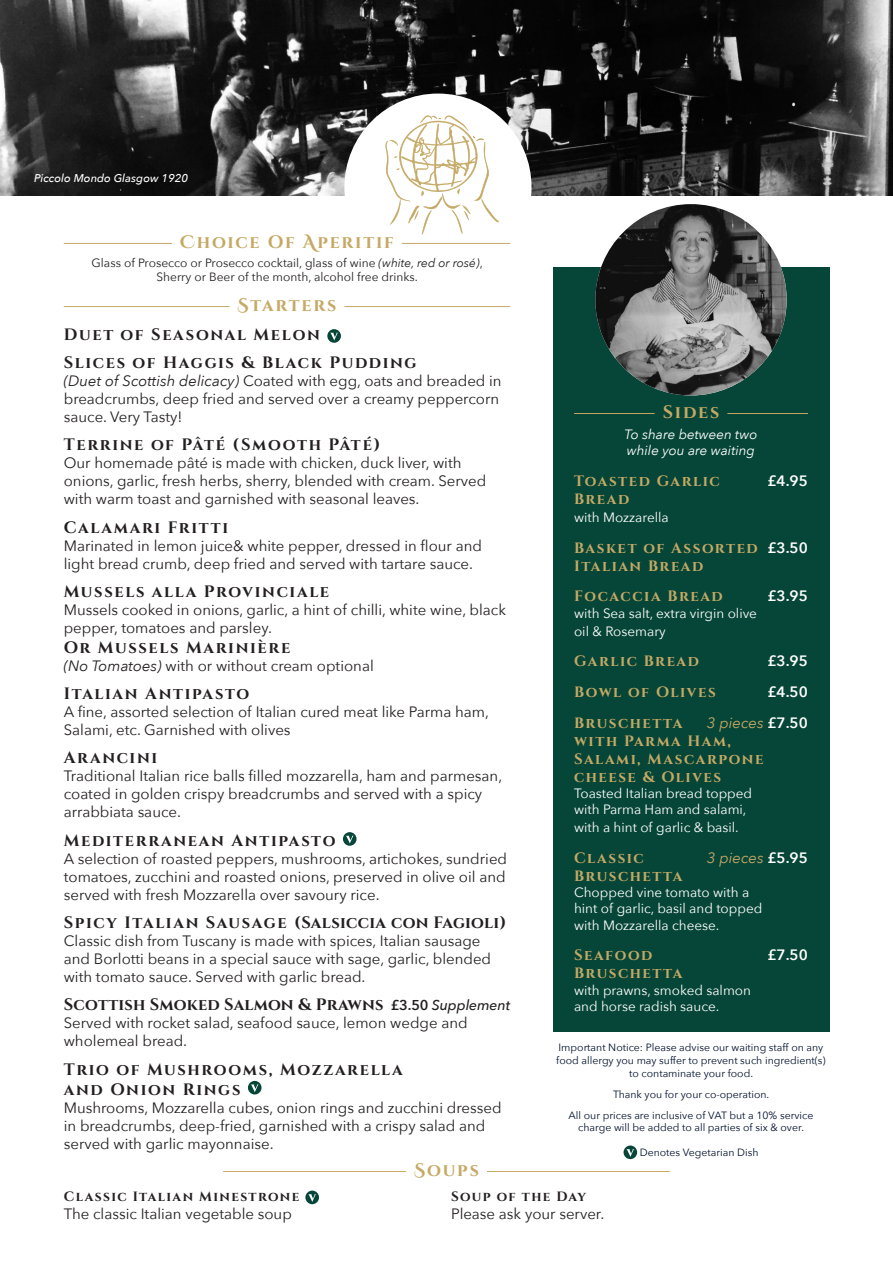
<style>
.page{position:relative;width:893px;height:1263px;background:#fff}
.page>*{position:absolute;margin:0;border:0;box-sizing:border-box;transform-origin:0 0}
.t1{font:700 18px "Cinzel";letter-spacing:.095em;color:#c5a964}
.t2{font:700 16.5px/19.8px "Cinzel";letter-spacing:.095em;color:#231f20}
.t3{font:700 16.5px "Cinzel";letter-spacing:.01em;color:#231f20}
.t4{font:700 16.5px "Cinzel";letter-spacing:.035em;color:#231f20}
.t5{font:15px/18px "Avenir Next";color:#231f20}
.t6{font:700 15px/18px "Cinzel";letter-spacing:.1em;color:#c5a964}
.t7{font:600 15px "Avenir Next";color:#fff}
.t8{font:italic 15px "Avenir Next";color:#c5a964}
.t9{font:13.5px/16.2px "Avenir Next";color:#fff}
.t10{font:700 13.5px "Cinzel";letter-spacing:.1em;color:#231f20}
.t11{font:italic 13.5px "Avenir Next";color:#fff}
.t12{font:12px/14.4px "Avenir Next";color:#231f20;text-align:center}
.t13{font:italic 500 11.25px "Avenir Next";color:#fff}
.t14{font:10.5px/12.6px "Avenir Next";color:#00112e;text-align:center}
.s1{font-family:"Cinzel Decorative"}
.s2{font-style:italic}
.s3{font-family:"Avenir Next";font-weight:600;font-size:14.25px}
.s4{font-family:"Avenir Next";font-weight:500;font-style:italic;font-size:14.25px}
.s5{font-family:"Avenir Next";font-weight:600;color:#fff}
.s6{font-family:"Avenir Next";font-weight:400;font-style:italic}
.s7{font-weight:600;font-style:normal;color:#fff}
</style>
<div class="page">
<img style="left:0;top:0;width:892px;height:196px">
<hr style="left:892px;top:196px;width:1px;height:1067px;background:#064638">
<div style="left:344px;top:94px;width:187px;height:187px;background:#fff;border-radius:50%"></div>
<svg style="left:385px;top:115px;width:114px;height:119px"></svg>
<svg style="left:623px;top:1145px;width:14px;height:14px"></svg>
<svg style="left:626px;top:1149px;width:8px;height:8px"></svg>
<hr style="left:64px;top:243px;width:108px;height:1px;background:#c5a964">
<hr style="left:402px;top:243px;width:108px;height:1px;background:#c5a964">
<hr style="left:64px;top:306px;width:166px;height:1px;background:#c5a964">
<hr style="left:344px;top:306px;width:166px;height:1px;background:#c5a964">
<svg style="left:327px;top:329px;width:14px;height:14px"></svg>
<svg style="left:330px;top:333px;width:8px;height:7px"></svg>
<svg style="left:343px;top:832px;width:14px;height:14px"></svg>
<svg style="left:346px;top:836px;width:8px;height:7px"></svg>
<svg style="left:248px;top:1081px;width:14px;height:13px"></svg>
<svg style="left:251px;top:1084px;width:8px;height:8px"></svg>
<div style="left:553px;top:268px;width:276px;height:764px;background:#064638"></div>
<hr style="left:574px;top:413px;width:81px;height:1px;background:#c5a964">
<hr style="left:727px;top:413px;width:81px;height:1px;background:#c5a964">
<img style="left:595px;top:204px;width:192px;height:191px;border-radius:96px">
<hr style="left:223px;top:1171px;width:183px;height:1px;background:#c5a964">
<hr style="left:487px;top:1171px;width:183px;height:1px;background:#c5a964">
<div style="left:305px;top:1190px;width:14px;height:14px;background:#064638;border-radius:50%"></div>
<svg style="left:308px;top:1194px;width:8px;height:8px"></svg>
<p class="t13" style="left:34px;top:169px;width:156px">Piccolo Mondo Glasgow 1920</p>
<p class="t1" style="left:180px;top:231px;width:215px"><span class="s1">C</span>hoice Of <span class="s1">A</span>peritif</p>
<p class="t12" style="left:92px;top:255px;width:393px">Glass of Prosecco or Prosecco cocktail, glass of wine <span class="s2">(white, red or rosé)</span>,<br>Sherry or Beer of the month, alcohol free drinks.</p>
<p class="t1" style="left:238px;top:294px;width:100px"><span class="s1">S</span>tarters</p>
<p class="t2" style="left:64px;top:325px;width:258px">Duet of Seasonal Melon</p>
<p class="t2" style="left:64px;top:353px;width:354px">Slices of Haggis &amp; Black Pudding</p>
<p class="t5" style="left:64px;top:371px;width:439px"><span class="s2">(Duet of Scottish delicacy)</span> Coated with egg, oats and breaded in breadcrumbs, deep fried and served over a creamy peppercorn sauce. Very Tasty!</p>
<p class="t2" style="left:64px;top:436px;width:318px">Terrine of Pâté (Smooth Pâté)</p>
<p class="t5" style="left:64px;top:453px;width:424px">Our homemade pâté is made with chicken, duck liver, with onions, garlic, fresh herbs, sherry, blended with cream. Served with warm toast and garnished with seasonal leaves.</p>
<p class="t2" style="left:64px;top:518px;width:166px">Calamari Fritti</p>
<p class="t5" style="left:64px;top:536px;width:420px">Marinated in lemon juice&amp; white pepper, dressed in flour and light bread crumb, deep fried and served with tartare sauce.</p>
<p class="t2" style="left:64px;top:582px;width:267px">Mussels alla Provinciale</p>
<p class="t5" style="left:64px;top:600px;width:444px">Mussels cooked in onions, garlic, a hint of chilli, white wine, black pepper, tomatoes and parsley.</p>
<p class="t2" style="left:64px;top:638px;width:228px">Or Mussels Marinière</p>
<p class="t5" style="left:64px;top:656px;width:312px"><span class="s2">(No Tomatoes)</span> with or without cream optional</p>
<p class="t2" style="left:64px;top:684px;width:187px">Italian Antipasto</p>
<p class="t5" style="left:64px;top:702px;width:427px">A fine, assorted selection of Italian cured meat like Parma ham,<br>Salami, etc. Garnished with olives</p>
<p class="t2" style="left:64px;top:749px;width:95px">Arancini</p>
<p class="t5" style="left:64px;top:766px;width:440px">Traditional Italian rice balls filled mozzarella, ham and parmesan, coated in golden crispy breadcrumbs and served with a spicy arrabbiata sauce.</p>
<p class="t2" style="left:64px;top:831px;width:273px">Mediterranean Antipasto</p>
<p class="t5" style="left:64px;top:849px;width:445px;text-align:justify">A selection of roasted peppers, mushrooms, artichokes, sundried tomatoes, zucchini and roasted onions, preserved in olive oil and served with fresh Mozzarella over savoury rice.</p>
<p class="t4" style="left:64px;top:912px;width:444px">Spicy Italian Sausage (Salsiccia con Fagioli)</p>
<p class="t5" style="left:64px;top:931px;width:429px">Classic dish from Tuscany is made with spices, Italian sausage and Borlotti beans in a special sauce with sage, garlic, blended with tomato sauce. Served with garlic bread.</p>
<p class="t3" style="left:64px;top:995px;width:448px">Scottish Smoked Salmon &amp; Prawns <span class="s3">£3.50</span> <span class="s4">Supplement</span></p>
<p class="t5" style="left:64px;top:1013px;width:405px">Served with rocket salad, seafood sauce, lemon wedge and wholemeal bread.</p>
<p class="t2" style="left:64px;top:1060px;width:341px">Trio of Mushrooms, Mozzarella and Onion Rings</p>
<p class="t5" style="left:64px;top:1098px;width:439px">Mushrooms, Mozzarella cubes, onion rings and zucchini dressed in breadcrumbs, deep-fried, garnished with a crispy salad and served with garlic mayonnaise.</p>
<p class="t1" style="left:414px;top:1159px;width:66px"><span class="s1">S</span>oups</p>
<p class="t1" style="left:663px;top:401px;width:58px"><span class="s1">s</span>ides</p>
<p class="t11" style="left:625px;top:423px;width:134px">To share between two</p>
<p class="t11" style="left:627px;top:439px;width:130px">while you are waiting</p>
<p class="t6" style="left:574px;top:472px;width:147px">Toasted Garlic</p>
<p class="t7" style="left:767px;top:468px;width:42px">£4.95</p>
<p class="t6" style="left:574px;top:490px;width:57px">Bread</p>
<p class="t9" style="left:574px;top:508px;width:96px">with Mozzarella</p>
<p class="t6" style="left:574px;top:539px;width:235px">Basket of Assorted <span class="s5">£3.50<br></span>Italian Bread</p>
<p class="t6" style="left:574px;top:588px;width:150px">Focaccia Bread</p>
<p class="t7" style="left:767px;top:583px;width:42px">£3.95</p>
<p class="t9" style="left:574px;top:603px;width:184px;line-height:18px">with Sea salt, extra virgin olive oil &amp; Rosemary</p>
<p class="t6" style="left:574px;top:653px;width:126px">Garlic Bread</p>
<p class="t7" style="left:767px;top:648px;width:42px">£3.95</p>
<p class="t6" style="left:574px;top:684px;width:143px">Bowl of Olives</p>
<p class="t7" style="left:767px;top:679px;width:42px">£4.50</p>
<p class="t6" style="left:574px;top:714px;width:110px">Bruschetta</p>
<p class="t6" style="left:574px;top:714px;width:235px;text-indent:133px"><span class="s6">3 pieces</span> <span class="s5">£7.50 </span>with Parma Ham,<br>Salami, Mascarpone cheese &amp; Olives</p>
<p class="t9" style="left:574px;top:785px;width:180px">Toasted Italian bread topped with Parma Ham and salami,</p>
<p class="t9" style="left:574px;top:819px;width:166px">with a hint of garlic &amp; basil.</p>
<p class="t6" style="left:574px;top:850px;width:71px">Classic</p>
<p class="t8" style="left:707px;top:845px;width:103px">3 pieces <span class="s7">£5.95</span></p>
<p class="t6" style="left:574px;top:868px;width:110px">Bruschetta</p>
<p class="t9" style="left:574px;top:884px;width:190px">Chopped vine tomato with a hint of garlic, basil and topped with Mozzarella cheese.</p>
<p class="t6" style="left:574px;top:947px;width:80px">Seafood</p>
<p class="t7" style="left:767px;top:942px;width:42px">£7.50</p>
<p class="t6" style="left:574px;top:965px;width:110px">Bruschetta</p>
<p class="t9" style="left:574px;top:981px;width:178px">with prawns, smoked salmon and horse radish sauce.</p>
<p class="t14" style="left:556px;top:1041px;width:271px">Important Notice: Please advise our waiting staff on any food allergy you may suffer to prevent such ingredient(s) to contaminate your food.</p>
<p class="t14" style="left:613px;top:1087px;width:158px">Thank you for your co-operation.</p>
<p class="t14" style="left:569px;top:1108px;width:246px">All our prices are inclusive of VAT but a 10% service charge will be added to all parties of six &amp; over.</p>
<p class="t14" style="left:640px;top:1146px;width:120px">Denotes Vegetarian Dish</p>
<p class="t10" style="left:64px;top:1188px;width:237px">Classic Italian Minestrone</p>
<p class="t5" style="left:64px;top:1204px;width:230px">The classic Italian vegetable soup</p>
<p class="t10" style="left:451px;top:1188px;width:137px">Soup of the Day</p>
<p class="t5" style="left:451px;top:1204px;width:155px">Please ask your server.</p>
</div>
